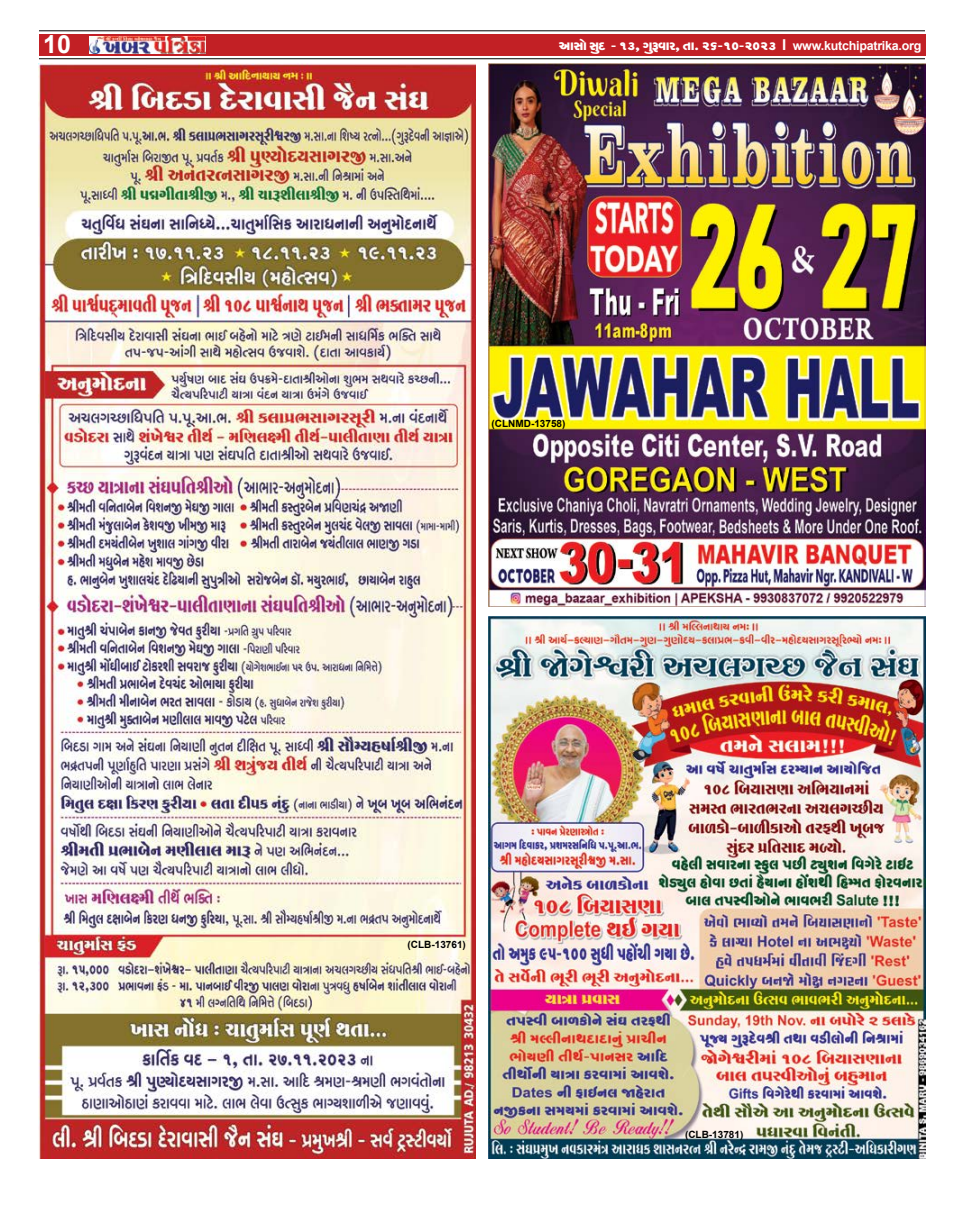
<style>
.page{position:relative;width:964px;height:1205px;background:#fff}
.page>*{position:absolute;margin:0;border:0;box-sizing:border-box;transform-origin:0 0}
.t1{font:700 25px "Arial";color:#fff}
.t2{font:15px "SHREE GUJ7";letter-spacing:-.02em;color:#fff}
.t3{font:700 10px "Arial";color:#000}
.s1{font-family:"Arial";font-weight:700}
.s2{font-family:"Arial";font-weight:700;font-size:12.5px}
</style>
<div class="page">
<div style="left:40px;top:34px;width:172px;height:21px;background:#c22025"></div>
<div style="left:212px;top:34px;width:713px;height:21px;background:#c22025"></div>
<hr style="left:39px;top:58px;width:886px;height:1px;background:#000">
<hr style="left:39px;top:30px;width:886px;height:1px;background:#000">
<img style="left:90px;top:36px;width:116px;height:17px">
<img style="left:39px;top:64px;width:437px;height:1095px">
<img style="left:488px;top:64px;width:437px;height:542px">
<img style="left:488px;top:617px;width:437px;height:542px">
<h1 class="t1" style="left:43px;top:27px;width:29px">10</h1>
<p class="t2" style="left:559px;top:38px;width:364px">Apkp¡ kyv$ - 13, Nyê$hpf, sp. 26-10-2023 <span class="s1">I</span> <span class="s2">www.kutchipatrika.org</span></p>
<p class="t3" style="left:491px;top:417px;width:75px">(CLNMD-13758)</p>
<p class="t3" style="left:407px;top:937px;width:60px">(CLB-13761)</p>
<p class="t3" style="left:685px;top:1127px;width:60px">(CLB-13781)</p>
</div>
